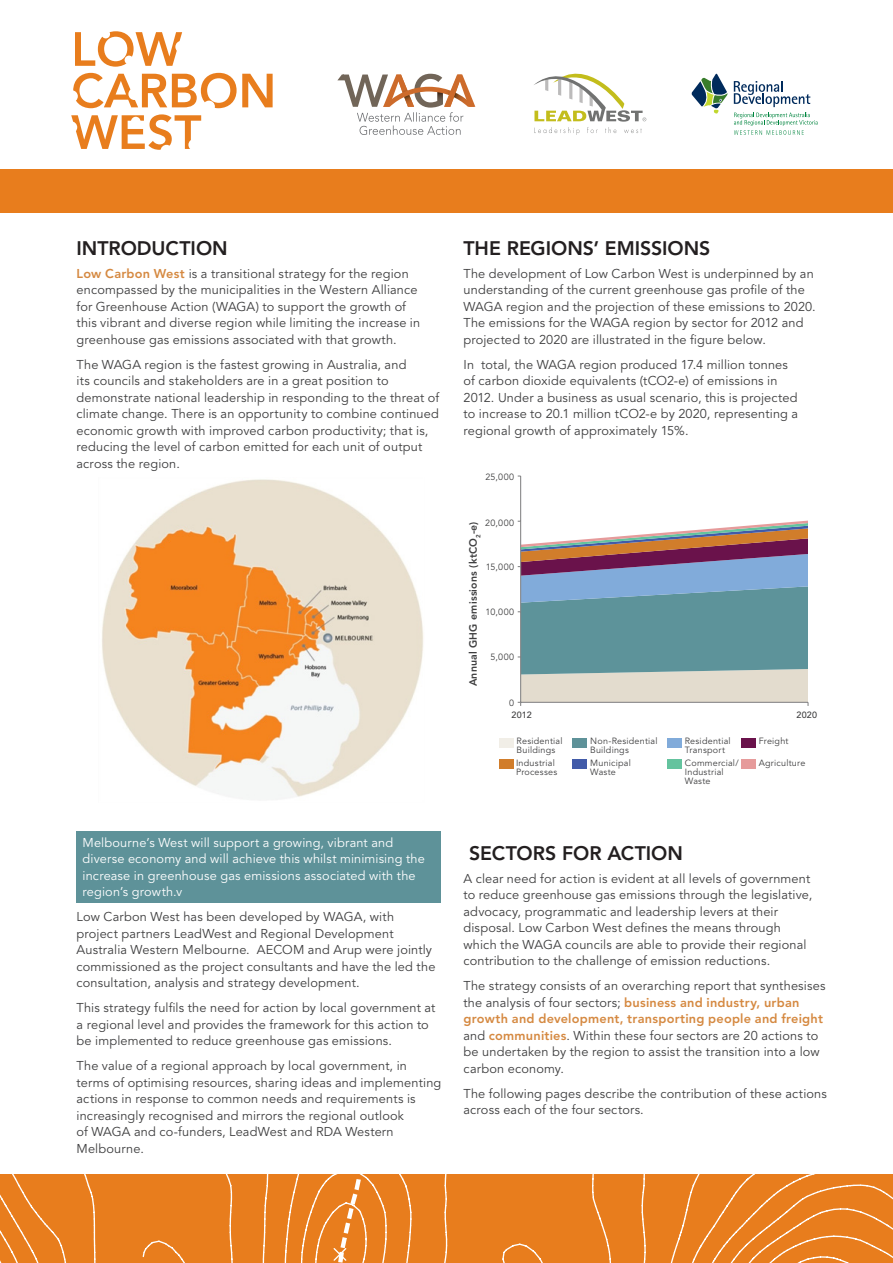
<style>
.page{position:relative;width:893px;height:1263px;background:#fff}
.page>*{position:absolute;margin:0;border:0;box-sizing:border-box;transform-origin:0 0}
.Level_1_Heading{font:800 19.5px "Avenir LT Std";color:#231f20}
.Body{font:12.75px/16.5px "Avenir LT Std";letter-spacing:.01em;color:#3e3e3f}
.Body-2{font:12.75px/16.5px "Avenir LT Std";letter-spacing:.01em;color:#fff}
.Body-3{font:800 10.5px "Avenir LT Std";letter-spacing:.025em;color:#3e3e3f}
.Body-4{font:9px/9px "Avenir LT Std";letter-spacing:.025em;color:#3e3e3f}
.Body-5{font:500 9px "Avenir LT Std";letter-spacing:.025em;color:#3e3e3f}
.s1{font-weight:800;color:#d58941}
</style>
<div class="page">
<div style="left:77px;top:831px;width:364px;height:71px;background:#5e9299"></div>
<div style="left:0;top:169px;width:892px;height:44px;background:#e87d1d"></div>
<svg style="left:337px;top:74px;width:138px;height:61px"></svg>
<svg style="left:75px;top:31px;width:107px;height:36px"></svg>
<svg style="left:73px;top:73px;width:200px;height:35px"></svg>
<svg style="left:71px;top:114px;width:130px;height:36px"></svg>
<div style="left:161px;top:145px;width:11px;height:12px;background:#fff;border-radius:50%"></div>
<div style="left:188px;top:139px;width:12px;height:12px;background:#fff;border-radius:50%"></div>
<div style="left:65px;top:121px;width:12px;height:12px;background:#fff;border-radius:50%"></div>
<div style="left:179px;top:47px;width:12px;height:12px;background:#fff;border-radius:50%"></div>
<div style="left:203px;top:101px;width:12px;height:11px;background:#fff;border-radius:50%"></div>
<div style="left:128px;top:88px;width:12px;height:12px;background:#fff;border-radius:50%"></div>
<div style="left:101px;top:30px;width:9px;height:8px;background:#fff;border-radius:50%"></div>
<div style="left:125px;top:56px;width:8px;height:8px;background:#fff;border-radius:50%"></div>
<div style="left:175px;top:41px;width:12px;height:12px;background:#fff;border-radius:50%"></div>
<div style="left:66px;top:90px;width:12px;height:12px;background:#fff;border-radius:50%"></div>
<div style="left:131px;top:117px;width:10px;height:9px;background:#fff;border-radius:50%"></div>
<svg style="left:534px;top:74px;width:112px;height:61px"></svg>
<svg style="left:734px;top:81px;width:76px;height:26px"></svg>
<svg style="left:691px;top:74px;width:37px;height:40px"></svg>
<svg style="left:734px;top:113px;width:84px;height:22px"></svg>
<img style="left:102px;top:479px;width:322px;height:320px">
<hr style="left:520px;top:476px;width:1px;height:226px;background:#868687">
<svg style="left:518px;top:521px;width:291px;height:185px;background:#90a1a9"></svg>
<div style="left:499px;top:738px;width:14px;height:9px;background:#f1eee7"></div>
<div style="left:499px;top:759px;width:14px;height:10px;background:#d17d2b"></div>
<div style="left:573px;top:738px;width:14px;height:9px;background:#5e9299"></div>
<div style="left:573px;top:759px;width:14px;height:10px;background:#425ba9"></div>
<div style="left:667px;top:738px;width:15px;height:9px;background:#81abda"></div>
<div style="left:667px;top:759px;width:15px;height:10px;background:#64c39e"></div>
<div style="left:741px;top:738px;width:15px;height:9px;background:#6a124b"></div>
<div style="left:741px;top:759px;width:15px;height:10px;background:#e69b9b"></div>
<svg style="left:0;top:1175px;width:893px;height:88px;background:#e88227"></svg>
<p class="Level_1_Heading" style="left:77px;top:237px;width:153px">INTRODUCTION</p>
<p class="Body" style="left:77px;top:266px;width:345px"><span class="s1">Low Carbon West</span> is a transitional strategy for the region encompassed by the municipalities in the Western Alliance for Greenhouse Action (WAGA) to support the growth of this vibrant and diverse region while limiting the increase in greenhouse gas emissions associated with that growth.</p>
<p class="Body" style="left:77px;top:357px;width:364px">The WAGA region is the fastest growing in Australia, and<br>its councils and stakeholders are in a great position to demonstrate national leadership in responding to the threat of climate change. There is an opportunity to combine continued economic growth with improved carbon productivity; that is, reducing the level of carbon emitted for each unit of output across the region.</p>
<p class="Body-2" style="left:83px;top:834px;width:344px">Melbourne’s West will support a growing, vibrant and diverse economy and will achieve this whilst minimising the increase in greenhouse gas emissions associated with the region’s growth.v</p>
<p class="Body" style="left:77px;top:909px;width:360px">Low Carbon West has been developed by WAGA, with project partners LeadWest and Regional Development Australia Western Melbourne. AECOM and Arup were jointly commissioned as the project consultants and have the led the consultation, analysis and strategy development.</p>
<p class="Body" style="left:77px;top:1000px;width:360px">This strategy fulfils the need for action by local government at a regional level and provides the framework for this action to be implemented to reduce greenhouse gas emissions.</p>
<p class="Body" style="left:77px;top:1058px;width:366px">The value of a regional approach by local government, in terms of optimising resources, sharing ideas and implementing actions in response to common needs and requirements is increasingly recognised and mirrors the regional outlook<br>of WAGA and co-funders, LeadWest and RDA Western Melbourne.</p>
<p class="Level_1_Heading" style="left:463px;top:237px;width:248px">THE REGIONS’ EMISSIONS</p>
<p class="Body" style="left:463px;top:266px;width:354px">The development of Low Carbon West is underpinned by an understanding of the current greenhouse gas profile of the WAGA region and the projection of these emissions to 2020.<br>The emissions for the WAGA region by sector for 2012 and projected to 2020 are illustrated in the figure below.</p>
<p class="Body" style="left:463px;top:357px;width:336px">In total, the WAGA region produced 17.4 million tonnes of carbon dioxide equivalents (tCO2-e) of emissions in 2012. Under a business as usual scenario, this is projected to increase to 20.1 million tCO2-e by 2020, representing a regional growth of approximately 15%.</p>
<p class="Body-4" style="left:485px;top:473px;width:30px">25,000</p>
<p class="Body-4" style="left:485px;top:519px;width:30px">20,000</p>
<p class="Body-3" style="left:467px;top:686px;width:166px;rotate:-90deg">Annual GHG emissions (ktCO<sub>2</sub>-e)</p>
<p class="Body-4" style="left:486px;top:563px;width:30px">15,000</p>
<p class="Body-4" style="left:486px;top:608px;width:30px">10,000</p>
<p class="Body-4" style="left:491px;top:653px;width:25px">5,000</p>
<p class="Body-4" style="left:509px;top:699px;width:7px">0</p>
<p class="Body-5" style="left:512px;top:710px;width:22px">2012</p>
<p class="Body-5" style="left:796px;top:710px;width:22px">2020</p>
<p class="Body-4" style="left:517px;top:737px;width:47px">Residential<br>Buildings</p>
<p class="Body-4" style="left:590px;top:737px;width:69px">Non-Residential<br>Buildings</p>
<p class="Body-4" style="left:685px;top:737px;width:47px">Residential<br>Transport</p>
<p class="Body-4" style="left:685px;top:759px;width:55px">Commercial/<br>Industrial<br>Waste</p>
<p class="Body-4" style="left:759px;top:737px;width:31px">Freight</p>
<p class="Body-4" style="left:516px;top:759px;width:40px">Industrial</p>
<p class="Body-4" style="left:759px;top:759px;width:48px">Agriculture</p>
<p class="Body-4" style="left:516px;top:768px;width:43px">Processes</p>
<p class="Body-4" style="left:590px;top:759px;width:42px">Municipal<br>Waste</p>
<p class="Level_1_Heading" style="left:469px;top:842px;width:215px">SECTORS FOR ACTION</p>
<p class="Body" style="left:463px;top:870px;width:350px">A clear need for action is evident at all levels of government to reduce greenhouse gas emissions through the legislative, advocacy, programmatic and leadership levers at their disposal. Low Carbon West defines the means through which the WAGA councils are able to provide their regional contribution to the challenge of emission reductions.</p>
<p class="Body" style="left:463px;top:978px;width:363px">The strategy consists of an overarching report that synthesises the analysis of four sectors; <span class="s1">business and industry, urban growth and development, transporting people and freight </span>and <span class="s1">communities</span>. Within these four sectors are 20 actions to be undertaken by the region to assist the transition into a low carbon economy.</p>
<p class="Body" style="left:463px;top:1085px;width:365px">The following pages describe the contribution of these actions across each of the four sectors.</p>
</div>
